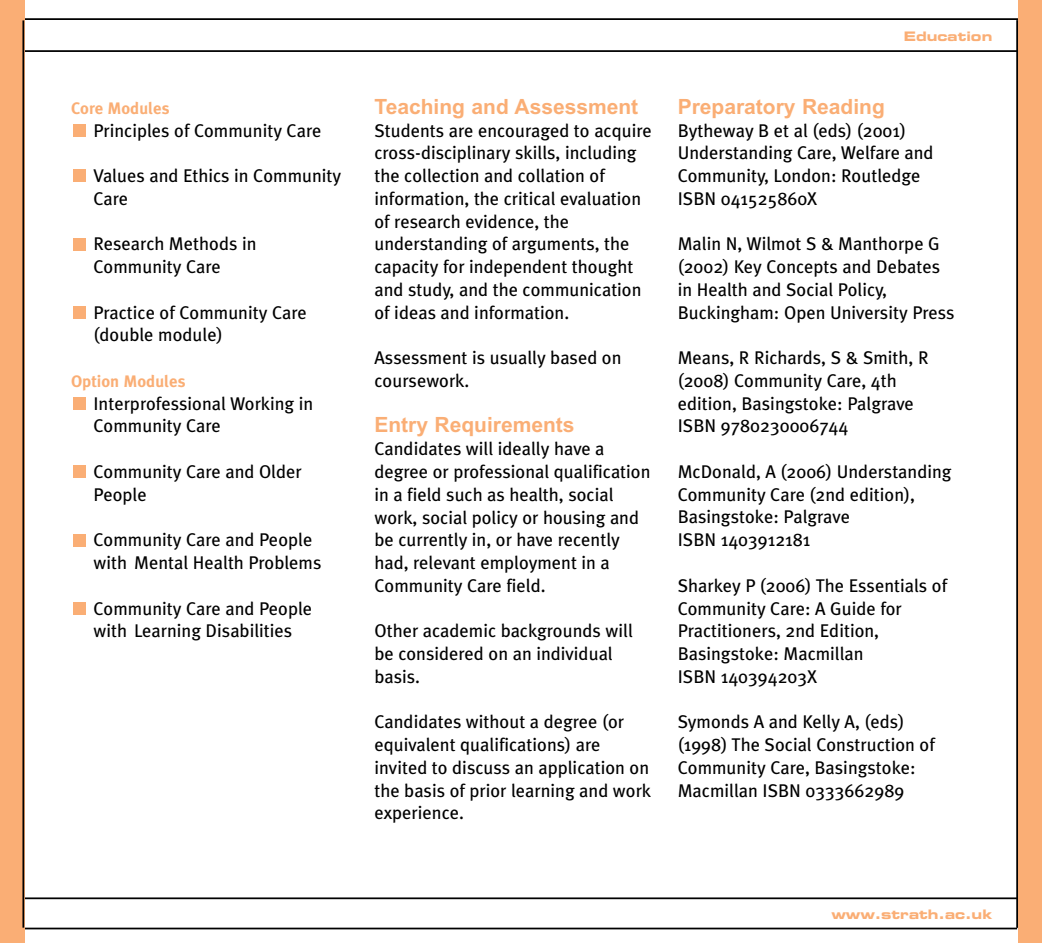
<style>
.page{position:relative;width:1042px;height:943px;background:#fff}
.page>*{position:absolute;margin:0;border:0;box-sizing:border-box;transform-origin:0 0}
.t1{font:700 21px "Arial";color:#faae75}
.t2{font:18.38px/22.8px "Meta Plus";color:#000}
.t3{font:700 16.62px "Meta Plus";color:#faae75}
.t4{font:13.12px "Eurostile LT Bold Extended Two";color:#faae75}
</style>
<div class="page">
<div style="left:73px;top:602px;width:12px;height:12px;background:#faae75"></div>
<div style="left:73px;top:534px;width:12px;height:12px;background:#faae75"></div>
<div style="left:73px;top:465px;width:12px;height:13px;background:#faae75"></div>
<div style="left:73px;top:397px;width:12px;height:13px;background:#faae75"></div>
<div style="left:73px;top:306px;width:12px;height:12px;background:#faae75"></div>
<div style="left:73px;top:238px;width:12px;height:12px;background:#faae75"></div>
<div style="left:73px;top:170px;width:12px;height:12px;background:#faae75"></div>
<div style="left:73px;top:124px;width:12px;height:12px;background:#faae75"></div>
<hr style="left:0;top:50px;width:1022px;height:2px;background:#000">
<hr style="left:0;top:18px;width:1023px;height:2px;background:#000">
<div style="left:1018px;top:0;width:24px;height:943px;background:#faae75"></div>
<hr style="left:0;top:897px;width:1017px;height:2px;background:#000">
<hr style="left:0;top:927px;width:1017px;height:2px;background:#000">
<hr style="left:1016px;top:20px;width:2px;height:907px;background:#000">
<div style="left:0;top:0;width:25px;height:943px;background:#faae75"></div>
<hr style="left:22px;top:20px;width:2px;height:907px;background:#000">
<p class="t3" style="left:71px;top:98px;width:100px">Core Modules</p>
<p class="t2" style="left:94px;top:119px;width:229px">Principles of Community Care</p>
<p class="t2" style="left:94px;top:164px;width:249px">Values and Ethics in Community<br>Care</p>
<p class="t2" style="left:94px;top:233px;width:164px">Research Methods in<br>Community Care</p>
<p class="t2" style="left:94px;top:301px;width:215px">Practice of Community Care (double module)</p>
<p class="t3" style="left:71px;top:371px;width:116px">Option Modules</p>
<p class="t2" style="left:94px;top:392px;width:221px">Interprofessional Working in<br>Community Care</p>
<p class="t2" style="left:94px;top:460px;width:210px">Community Care and Older<br>People</p>
<p class="t2" style="left:94px;top:528px;width:229px">Community Care and People with Mental Health Problems</p>
<p class="t2" style="left:94px;top:597px;width:220px">Community Care and People with Learning Disabilities</p>
<p class="t1" style="left:374px;top:99px;width:265px">Teaching and Assessment</p>
<p class="t2" style="left:374px;top:119px;width:279px">Students are encouraged to acquire cross-disciplinary skills, including the collection and collation of information, the critical evaluation of research evidence, the understanding of arguments, the capacity for independent thought and study, and the communication of ideas and information.</p>
<p class="t2" style="left:374px;top:346px;width:249px">Assessment is usually based on coursework.</p>
<p class="t1" style="left:374px;top:417px;width:202px">Entry Requirements</p>
<p class="t2" style="left:374px;top:437px;width:278px">Candidates will ideally have a degree or professional qualification in a field such as health, social work, social policy or housing and be currently in, or have recently had, relevant employment in a<br>Community Care field.</p>
<p class="t2" style="left:374px;top:619px;width:260px">Other academic backgrounds will be considered on an individual basis.</p>
<p class="t2" style="left:374px;top:710px;width:278px">Candidates without a degree (or equivalent qualifications) are invited to discuss an application on the basis of prior learning and work experience.</p>
<p class="t4" style="left:904px;top:31px;width:90px">Education</p>
<p class="t1" style="left:678px;top:99px;width:209px">Preparatory Reading</p>
<p class="t2" style="left:678px;top:119px;width:257px">Bytheway B et al (eds) (2001)<br>Understanding Care, Welfare and<br>Community, London: Routledge<br>ISBN 041525860X</p>
<p class="t2" style="left:678px;top:233px;width:278px">Malin N, Wilmot S &amp; Manthorpe G (2002) Key Concepts and Debates in Health and Social Policy,<br>Buckingham: Open University Press</p>
<p class="t2" style="left:678px;top:346px;width:252px">Means, R Richards, S &amp; Smith, R (2008) Community Care, 4th edition, Basingstoke: Palgrave<br>ISBN 9780230006744</p>
<p class="t2" style="left:678px;top:460px;width:275px">McDonald, A (2006) Understanding<br>Community Care (2nd edition),<br>Basingstoke: Palgrave<br>ISBN 1403912181</p>
<p class="t2" style="left:678px;top:574px;width:271px">Sharkey P (2006) The Essentials of<br>Community Care: A Guide for<br>Practitioners, 2nd Edition,<br>Basingstoke: Macmillan<br>ISBN 140394203X</p>
<p class="t2" style="left:678px;top:710px;width:259px">Symonds A and Kelly A, (eds) (1998) The Social Construction of<br>Community Care, Basingstoke:<br>Macmillan ISBN 0333662989</p>
<p class="t4" style="left:831px;top:909px;width:162px">www.strath.ac.uk</p>
</div>
